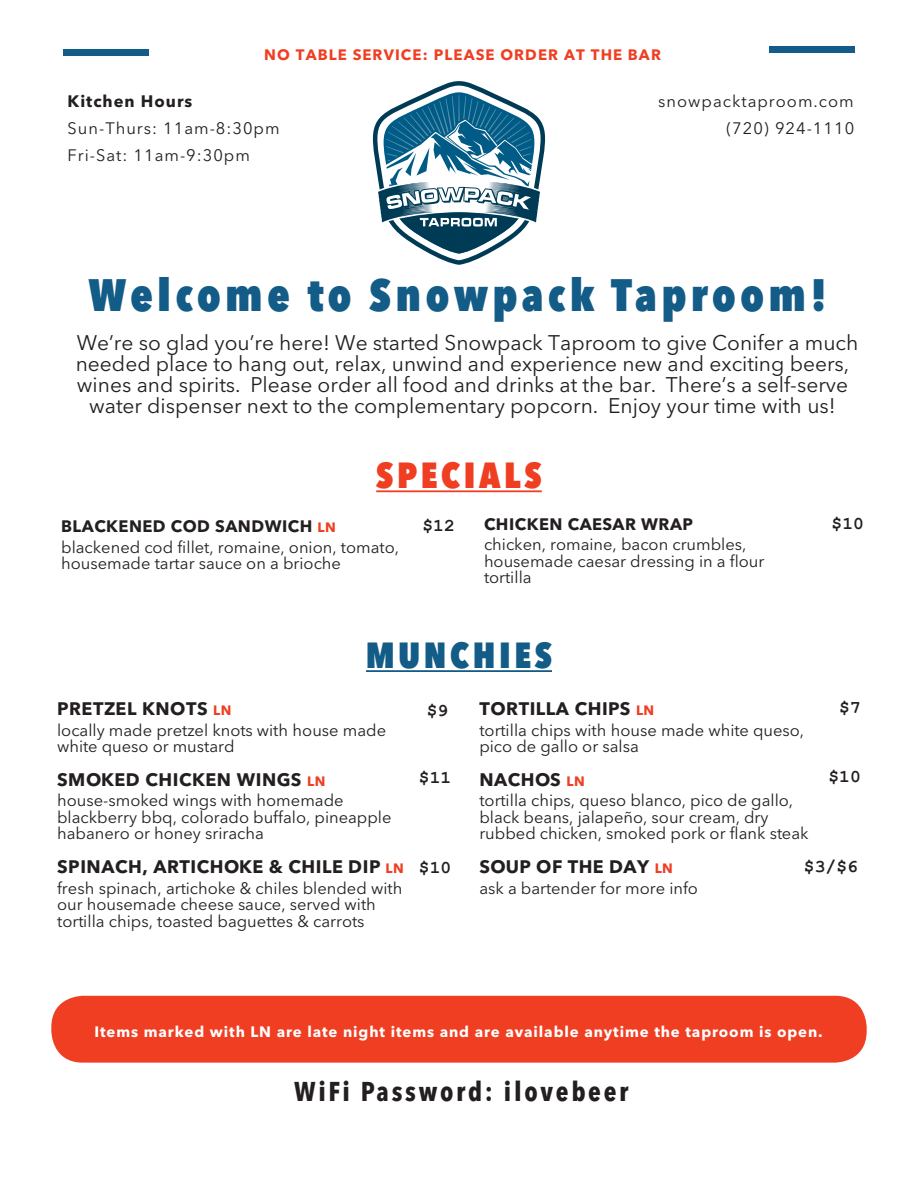
<style>
.page{position:relative;width:918px;height:1188px;background:#fff}
.page>*{position:absolute;margin:0;border:0;box-sizing:border-box;transform-origin:0 0}
.t1{font:800 condensed 45px "Avenir Next LT Pro";letter-spacing:.1em;color:#135c87}
.t2{font:800 condensed 36px "Avenir Next LT Pro";letter-spacing:.1em;color:#135c87}
.t3{font:800 condensed 36px "Avenir Next LT Pro";letter-spacing:.1em;color:#ef3e22}
.t4{font:700 condensed 27px "Avenir Next LT Pro";letter-spacing:.1em;color:#231f20}
.t5{font:21px/21px "Avenir Next LT Pro";color:#231f20;text-align:center}
.t6{font:700 18px "Avenir Next LT Pro";letter-spacing:.03em;color:#231f20}
.t7{font:700 18px "Courier New";color:#231f20}
.t8{font:16.5px/16.5px "Avenir Next LT Pro";color:#231f20}
.t9{font:16.5px/27px "Avenir Next LT Pro";letter-spacing:.06em;color:#231f20;text-align:right}
.t10{font:700 16.5px "Avenir Next LT Pro";letter-spacing:.03em;color:#231f20}
.t11{font:700 16.5px "Avenir Next LT Pro";letter-spacing:.06em;color:#231f20}
.t12{font:700 15px "Avenir Next LT Pro";letter-spacing:.06em;color:#fff}
.t13{font:700 15px "Avenir Next LT Pro";letter-spacing:.075em;color:#ef3e22}
.s1{font-size:13.5px;color:#ef3e22}
</style>
<div class="page">
<svg style="left:372px;top:81px;width:174px;height:184px"></svg>
<hr style="left:366px;top:670px;width:186px;height:2px;background:#135c87">
<hr style="left:376px;top:490px;width:166px;height:2px;background:#ef3e22">
<div style="left:63px;top:49px;width:85px;height:7px;background:#135c87"></div>
<div style="left:770px;top:46px;width:85px;height:7px;background:#135c87"></div>
<div style="left:51px;top:996px;width:816px;height:67px;background:#ef3e22;border-radius:32px"></div>
<p class="t13" style="left:264px;top:42px;width:398px">NO TABLE SERVICE: PLEASE ORDER AT THE BAR</p>
<p class="t11" style="left:68px;top:87px;width:126px">Kitchen Hours</p>
<p class="t9" style="left:68px;top:114px;width:214px">Sun-Thurs: 11am-8:30pm</p>
<p class="t9" style="left:68px;top:141px;width:184px">Fri-Sat: 11am-9:30pm</p>
<p class="t9" style="left:658px;top:87px;width:197px">snowpacktaproom.com (720) 924-1110</p>
<p class="t1" style="left:88px;top:267px;width:740px">Welcome to Snowpack Taproom!</p>
<p class="t5" style="left:76px;top:331px;width:784px">We’re so glad you’re here! We started Snowpack Taproom to give Conifer a much needed place to hang out, relax, unwind and experience new and exciting beers, wines and spirits. Please order all food and drinks at the bar. There’s a self-serve water dispenser next to the complementary popcorn. Enjoy your time with us!</p>
<p class="t3" style="left:376px;top:453px;width:167px">SPECIALS</p>
<p class="t10" style="left:61px;top:512px;width:276px">BLACKENED COD SANDWICH <span class="s1">LN</span></p>
<p class="t8" style="left:61px;top:538px;width:339px">blackened cod fillet, romaine, onion, tomato, housemade tartar sauce on a brioche</p>
<p class="t7" style="left:422px;top:515px;width:34px">$12</p>
<p class="t10" style="left:484px;top:510px;width:211px">CHICKEN CAESAR WRAP</p>
<p class="t7" style="left:832px;top:512px;width:34px">$10</p>
<p class="t8" style="left:484px;top:536px;width:282px">chicken, romaine, bacon crumbles, housemade caesar dressing in a flour tortilla</p>
<p class="t2" style="left:366px;top:632px;width:188px">MUNCHIES</p>
<p class="t6" style="left:57px;top:693px;width:176px">PRETZEL KNOTS <span class="s1">LN</span></p>
<p class="t8" style="left:57px;top:721px;width:331px">locally made pretzel knots with house made white queso or mustard</p>
<p class="t6" style="left:57px;top:764px;width:270px">SMOKED CHICKEN WINGS <span class="s1">LN</span></p>
<p class="t8" style="left:57px;top:792px;width:336px">house-smoked wings with homemade blackberry bbq, colorado buffalo, pineapple habanero or honey sriracha</p>
<p class="t6" style="left:57px;top:851px;width:348px">SPINACH, ARTICHOKE &amp; CHILE DIP <span class="s1">LN</span></p>
<p class="t8" style="left:57px;top:879px;width:347px">fresh spinach, artichoke &amp; chiles blended with our housemade cheese sauce, served with tortilla chips, toasted baguettes &amp; carrots</p>
<p class="t7" style="left:839px;top:696px;width:23px">$7</p>
<p class="t7" style="left:427px;top:699px;width:23px">$9</p>
<p class="t6" style="left:479px;top:693px;width:176px">TORTILLA CHIPS <span class="s1">LN</span></p>
<p class="t8" style="left:479px;top:721px;width:326px">tortilla chips with house made white queso, pico de gallo or salsa</p>
<p class="t6" style="left:479px;top:764px;width:107px">NACHOS <span class="s1">LN</span></p>
<p class="t8" style="left:479px;top:792px;width:331px">tortilla chips, queso blanco, pico de gallo, black beans, jalapeño, sour cream, dry rubbed chicken, smoked pork or flank steak</p>
<p class="t6" style="left:479px;top:851px;width:195px">SOUP OF THE DAY <span class="s1">LN</span></p>
<p class="t8" style="left:479px;top:879px;width:220px">ask a bartender for more info</p>
<p class="t7" style="left:419px;top:766px;width:34px">$11</p>
<p class="t7" style="left:828px;top:766px;width:34px">$10</p>
<p class="t7" style="left:804px;top:856px;width:55px">$3/$6</p>
<p class="t7" style="left:419px;top:856px;width:34px">$10</p>
<p class="t12" style="left:94px;top:1018px;width:730px">Items marked with LN are late night items and are available anytime the taproom is open.</p>
<p class="t4" style="left:294px;top:1075px;width:336px">WiFi Password: ilovebeer</p>
</div>
